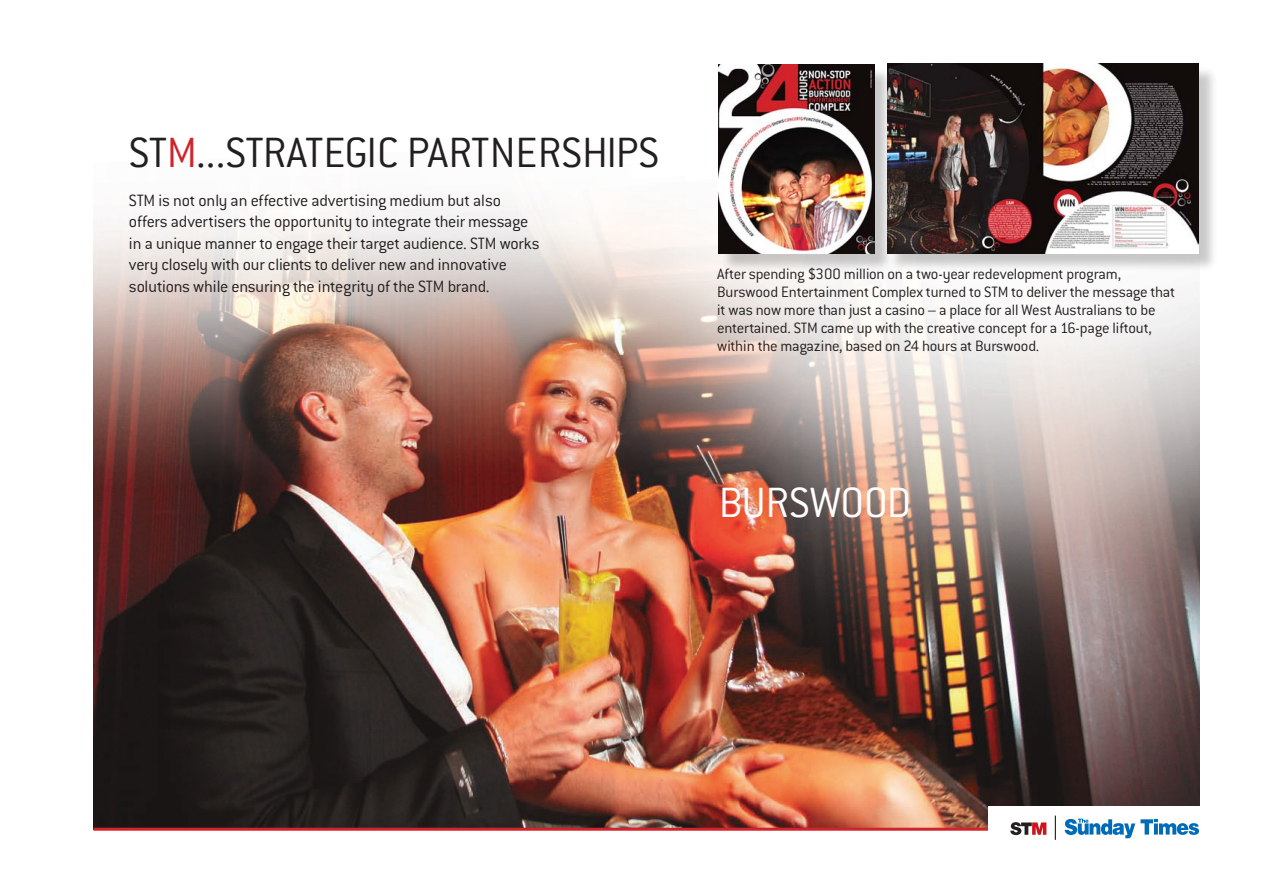
<style>
.page{position:relative;width:1263px;height:893px;background:#fff}
.page>*{position:absolute;margin:0;border:0;box-sizing:border-box;transform-origin:0 0}
.t1{font:300 46.5px "Conduit ITC";letter-spacing:-.02em;color:#231f20}
.t2{font:300 46.5px "Conduit ITC";color:#fff}
.t3{font:300 18px/21.6px "Conduit ITC";letter-spacing:-.015em;color:#231f20}
.t4{font:300 16.5px/18px "Conduit ITC";letter-spacing:-.015em;color:#231f20}
.s1{color:#d1232a}
</style>
<div class="page">
<img style="left:94px;top:63px;width:1105px;height:765px">
<div style="left:720px;top:65px;width:175px;height:209px;background:#231f20;opacity:.24"></div>
<img style="left:719px;top:65px;width:155px;height:188px">
<div style="left:888px;top:64px;width:331px;height:209px;background:#231f20;opacity:.24"></div>
<img style="left:887px;top:64px;width:312px;height:189px">
<hr style="left:94px;top:828px;width:1105px;height:3px;background:#d1232a">
<div style="left:989px;top:807px;width:274px;height:86px;background:#fff"></div>
<svg style="left:1065px;top:819px;width:134px;height:19px"></svg>
<svg style="left:1010px;top:822px;width:36px;height:13px"></svg>
<svg style="left:1055px;top:816px;width:1px;height:24px"></svg>
<p class="t1" style="left:129px;top:128px;width:117px">ST<span class="s1">M</span>...strat</p>
<p class="t1" style="left:323px;top:128px;width:127px">egi c partn</p>
<p class="t1" style="left:516px;top:128px;width:142px">erships</p>
<p class="t3" style="left:129px;top:189px;width:412px">STM is not only an effective advertising medium but also offers advertisers the opportunity to integrate their message in a unique manner to engage their target audience. STM works very closely with our clients to deliver new and innovative solutions while ensuring the integrity of the STM brand.</p>
<p class="t4" style="left:717px;top:265px;width:459px">After spending $300 million on a two-year redevelopment program, Burswood Entertainment Complex turned to STM to deliver the message that it was now more than just a casino – a place for all West Australians to be entertained. STM came up with the creative concept for a 16-page liftout, within the magazine, based on 24 hours at Burswood.</p>
<p class="t2" style="left:719px;top:477px;width:187px">BU RSWOOD</p>
</div>
